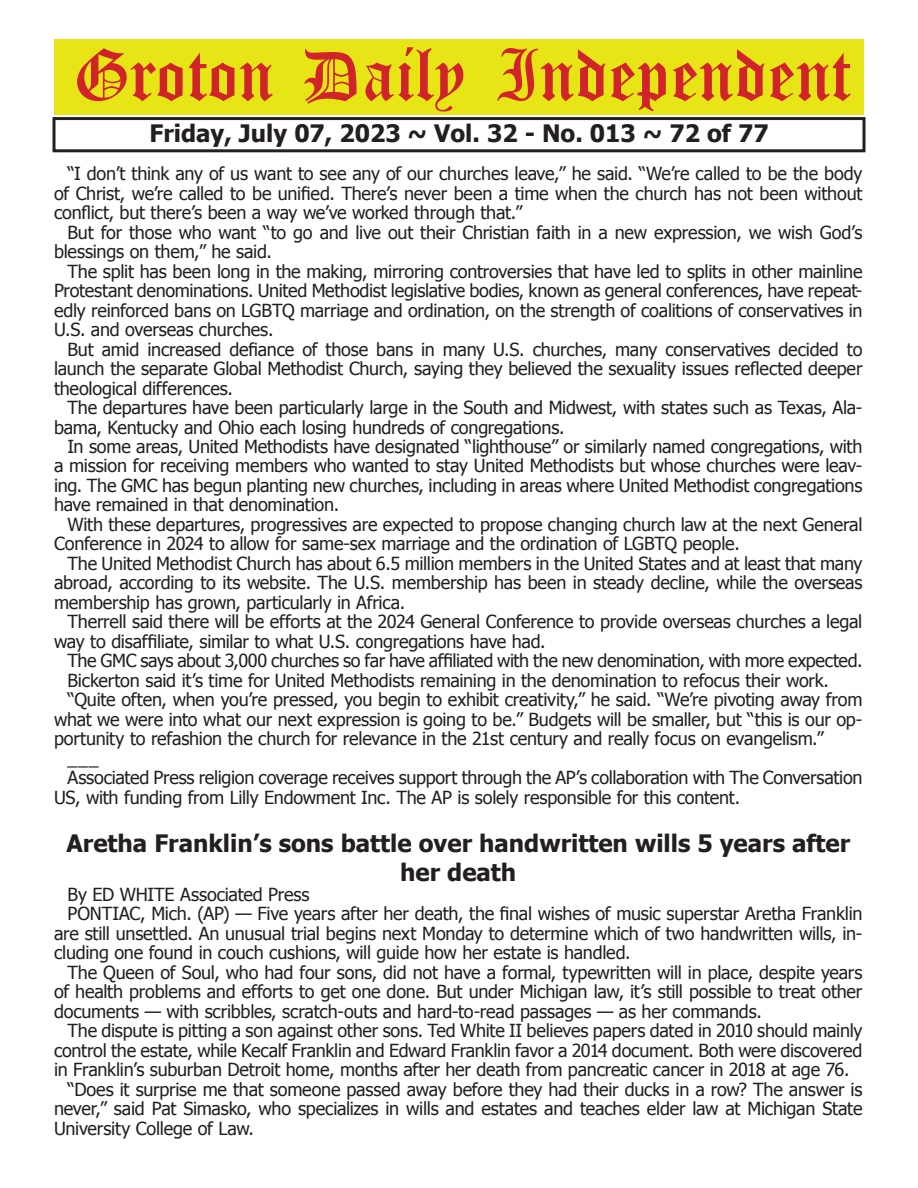
<style>
.page{position:relative;width:918px;height:1188px;background:#fff}
.page>*{position:absolute;margin:0;border:0;box-sizing:border-box;transform-origin:0 0}
.t1{font:54px "Old English Five";color:#d1232a}
.t2{font:700 24px/28.8px "Tahoma";color:#231f20;text-align:center}
.t3{font:18px/19.5px "Tahoma";letter-spacing:-.015em;color:#231f20;text-align:justify}
</style>
<div class="page">
<div style="left:52px;top:117px;width:814px;height:35px;border:3px solid #231f20"></div>
<div style="left:54px;top:40px;width:810px;height:75px;background:#e7e515"></div>
<h1 class="t1" style="left:73px;top:50px;width:779px">Groton Daily Independent</h1>
<h2 class="t2" style="left:149px;top:117px;width:621px">Friday, July 07, 2023 ~ Vol. 32 - No. 013 ~ 72 of 77</h2>
<p class="t3" style="left:54px;top:163px;width:810px;text-indent:14px">“I don’t think any of us want to see any of our churches leave,” he said. “We’re called to be the body of Christ, we’re called to be unified. There’s never been a time when the church has not been without conflict, but there’s been a way we’ve worked through that.”</p>
<p class="t3" style="left:54px;top:221px;width:810px;text-indent:14px">But for those who want “to go and live out their Christian faith in a new expression, we wish God’s blessings on them,” he said.</p>
<p class="t3" style="left:54px;top:260px;width:810px;text-indent:14px">The split has been long in the making, mirroring controversies that have led to splits in other mainline Protestant denominations. United Methodist legislative bodies, known as general conferences, have repeat&shy;edly reinforced bans on LGBTQ marriage and ordination, on the strength of coalitions of conservatives in U.S. and overseas churches.</p>
<p class="t3" style="left:54px;top:338px;width:810px;text-indent:14px">But amid increased defiance of those bans in many U.S. churches, many conservatives decided to launch the separate Global Methodist Church, saying they believed the sexuality issues reflected deeper theological differences.</p>
<p class="t3" style="left:54px;top:397px;width:810px;text-indent:14px">The departures have been particularly large in the South and Midwest, with states such as Texas, Ala&shy;bama, Kentucky and Ohio each losing hundreds of congregations.</p>
<p class="t3" style="left:54px;top:436px;width:810px;text-indent:14px">In some areas, United Methodists have designated “lighthouse” or similarly named congregations, with a mission for receiving members who wanted to stay United Methodists but whose churches were leav&shy;ing. The GMC has begun planting new churches, including in areas where United Methodist congregations have remained in that denomination.</p>
<p class="t3" style="left:54px;top:514px;width:810px;text-indent:14px">With these departures, progressives are expected to propose changing church law at the next General<br>Conference in 2024 to allow for same-sex marriage and the ordination of LGBTQ people.</p>
<p class="t3" style="left:54px;top:553px;width:810px;text-indent:14px">The United Methodist Church has about 6.5 million members in the United States and at least that many abroad, according to its website. The U.S. membership has been in steady decline, while the overseas membership has grown, particularly in Africa.</p>
<p class="t3" style="left:54px;top:611px;width:810px;text-indent:14px">Therrell said there will be efforts at the 2024 General Conference to provide overseas churches a legal way to disaffiliate, similar to what U.S. congregations have had.</p>
<p class="t3" style="left:68px;top:650px;width:796px">The GMC says about 3,000 churches so far have affiliated with the new denomination, with more expected.</p>
<p class="t3" style="left:68px;top:670px;width:763px">Bickerton said it’s time for United Methodists remaining in the denomination to refocus their work.</p>
<p class="t3" style="left:68px;top:689px;width:797px">“Quite often, when you’re pressed, you begin to exhibit creativity,” he said. “We’re pivoting away from</p>
<p class="t3" style="left:54px;top:709px;width:810px">what we were into what our next expression is going to be.” Budgets will be smaller, but “this is our op-</p>
<p class="t3" style="left:54px;top:728px;width:771px">portunity to refashion the church for relevance in the 21st century and really focus on evangelism.”</p>
<p class="t3" style="left:68px;top:748px;width:33px">___</p>
<p class="t3" style="left:68px;top:767px;width:797px">Associated Press religion coverage receives support through the AP’s collaboration with The Conversation</p>
<p class="t3" style="left:54px;top:787px;width:688px">US, with funding from Lilly Endowment Inc. The AP is solely responsible for this content.</p>
<h2 class="t2" style="left:67px;top:828px;width:785px">Aretha Franklin’s sons battle over handwritten wills 5 years after her death</h2>
<p class="t3" style="left:68px;top:884px;width:244px">By ED WHITE Associated Press</p>
<p class="t3" style="left:68px;top:903px;width:796px">PONTIAC, Mich. (AP) — Five years after her death, the final wishes of music superstar Aretha Franklin</p>
<p class="t3" style="left:54px;top:923px;width:810px">are still unsettled. An unusual trial begins next Monday to determine which of two handwritten wills, in-</p>
<p class="t3" style="left:54px;top:942px;width:578px">cluding one found in couch cushions, will guide how her estate is handled.</p>
<p class="t3" style="left:68px;top:962px;width:796px">The Queen of Soul, who had four sons, did not have a formal, typewritten will in place, despite years</p>
<p class="t3" style="left:54px;top:981px;width:810px">of health problems and efforts to get one done. But under Michigan law, it’s still possible to treat other</p>
<p class="t3" style="left:54px;top:1001px;width:709px">documents — with scribbles, scratch-outs and hard-to-read passages — as her commands.</p>
<p class="t3" style="left:68px;top:1020px;width:797px">The dispute is pitting a son against other sons. Ted White II believes papers dated in 2010 should mainly</p>
<p class="t3" style="left:54px;top:1040px;width:810px">control the estate, while Kecalf Franklin and Edward Franklin favor a 2014 document. Both were discovered</p>
<p class="t3" style="left:54px;top:1059px;width:797px">in Franklin’s suburban Detroit home, months after her death from pancreatic cancer in 2018 at age 76.</p>
<p class="t3" style="left:68px;top:1079px;width:797px">“Does it surprise me that someone passed away before they had their ducks in a row? The answer is</p>
<p class="t3" style="left:54px;top:1098px;width:810px">never,” said Pat Simasko, who specializes in wills and estates and teaches elder law at Michigan State</p>
<p class="t3" style="left:54px;top:1117px;width:202px">University College of Law.</p>
</div>
